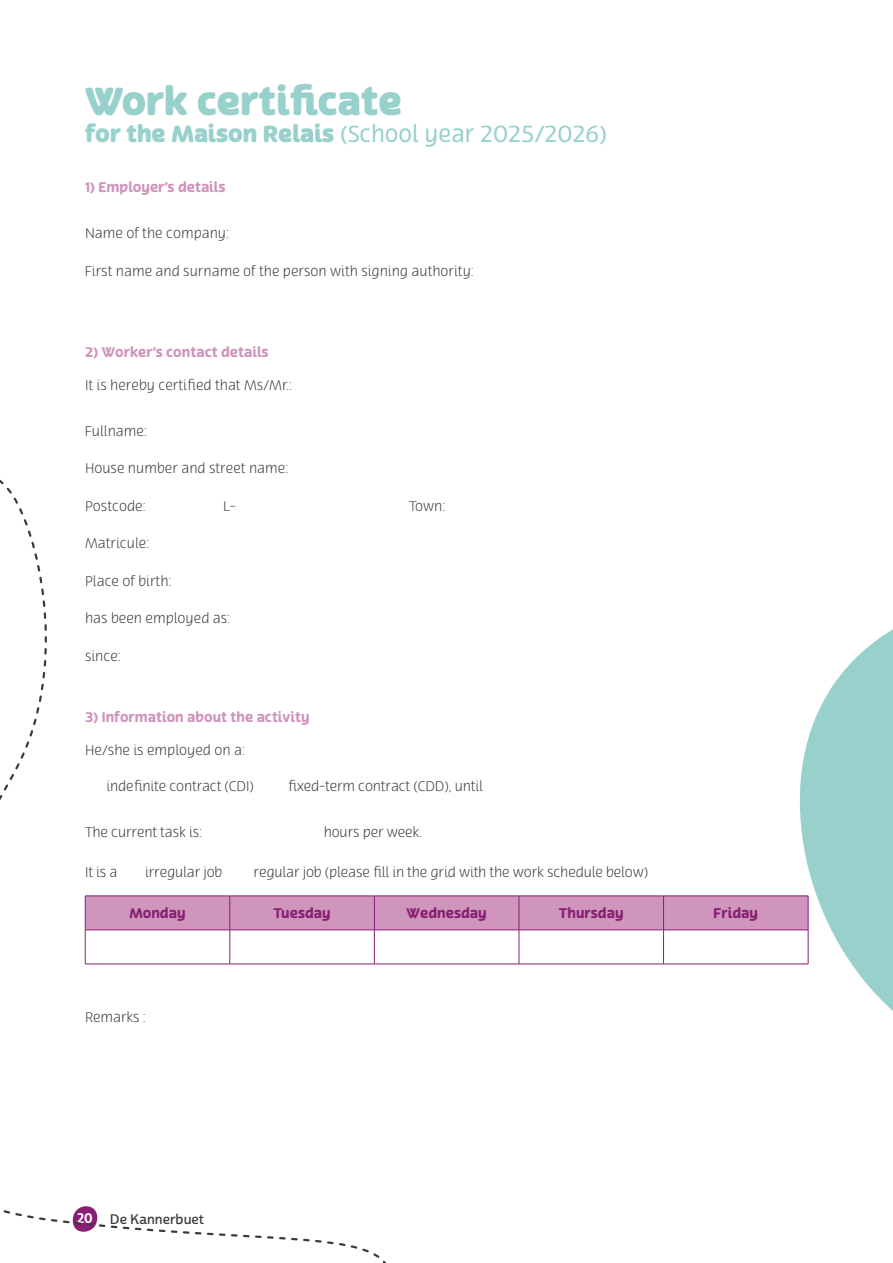
<style>
.page{position:relative;width:893px;height:1263px;background:#fff}
.page>*{position:absolute;margin:0;border:0;box-sizing:border-box;transform-origin:0 0}
.t1{font:900 37.5px "Terfens";color:#98d1cb}
.t2{font:22.5px "Terfens";color:#98d1cb}
.t3{font:300 13.5px "Terfens";color:#3c3c3b}
.t4{font:700 13.5px "Terfens";color:#cf95bc}
.t5{font:700 13.5px "Terfens";color:#881f72}
.t6{font:13.5px "Cabrito Sans Nor Dem";color:#3c3c3b}
.t7{font:13.5px "Cabrito Sans Nor Bol";color:#fff}
.s1{font-weight:900}
</style>
<div class="page">
<div style="left:389px;top:897px;width:385px;height:33px;background:#cf95bc"></div>
<hr style="left:374px;top:896px;width:145px;height:1px;background:#881f72">
<hr style="left:519px;top:896px;width:144px;height:1px;background:#881f72">
<hr style="left:519px;top:896px;width:1px;height:34px;background:#881f72">
<hr style="left:663px;top:896px;width:145px;height:1px;background:#881f72">
<hr style="left:663px;top:896px;width:1px;height:34px;background:#881f72">
<hr style="left:374px;top:930px;width:145px;height:1px;background:#881f72">
<hr style="left:519px;top:930px;width:144px;height:1px;background:#881f72">
<hr style="left:519px;top:930px;width:1px;height:34px;background:#881f72">
<hr style="left:663px;top:930px;width:145px;height:1px;background:#881f72">
<hr style="left:663px;top:930px;width:1px;height:34px;background:#881f72">
<hr style="left:374px;top:964px;width:145px;height:1px;background:#881f72">
<hr style="left:519px;top:964px;width:144px;height:1px;background:#881f72">
<hr style="left:663px;top:964px;width:145px;height:1px;background:#881f72">
<svg style="left:0;top:479px;width:389px;height:784px"></svg>
<svg style="left:799px;top:629px;width:94px;height:177px;fill:#98d1cb"></svg>
<svg style="left:774px;top:806px;width:119px;height:205px"></svg>
<p class="t1" style="left:85px;top:77px;width:318px">Work certificate</p>
<p class="t2" style="left:85px;top:120px;width:523px"><span class="s1">for the Maison Relais</span> (School year 2025/2026)</p>
<p class="t4" style="left:85px;top:179px;width:142px">1) Employer’s details</p>
<p class="t3" style="left:85px;top:226px;width:146px">Name of the company:</p>
<p class="t3" style="left:85px;top:263px;width:391px">First name and surname of the person with signing authority:</p>
<p class="t4" style="left:85px;top:343px;width:185px">2) Worker’s contact details</p>
<p class="t3" style="left:85px;top:377px;width:209px">It is hereby certified that Ms/Mr.:</p>
<p class="t3" style="left:85px;top:423px;width:64px">Fullname:</p>
<p class="t3" style="left:85px;top:461px;width:205px">House number and street name:</p>
<p class="t3" style="left:85px;top:498px;width:63px">Postcode:</p>
<p class="t3" style="left:223px;top:498px;width:14px">L-</p>
<p class="t3" style="left:409px;top:498px;width:38px">Town:</p>
<p class="t3" style="left:85px;top:536px;width:66px">Matricule:</p>
<p class="t3" style="left:85px;top:573px;width:88px">Place of birth:</p>
<p class="t3" style="left:85px;top:611px;width:147px">has been employed as:</p>
<p class="t3" style="left:85px;top:648px;width:38px">since:</p>
<p class="t4" style="left:85px;top:709px;width:226px">3) Information about the activity</p>
<p class="t3" style="left:85px;top:743px;width:162px">He/she is employed on a:</p>
<p class="t3" style="left:107px;top:778px;width:149px">indefinite contract (CDI)</p>
<p class="t3" style="left:288px;top:778px;width:196px">fixed-term contract (CDD), until</p>
<p class="t3" style="left:85px;top:824px;width:119px">The current task is:</p>
<p class="t3" style="left:324px;top:824px;width:100px">hours per week.</p>
<p class="t3" style="left:85px;top:864px;width:34px">It is a</p>
<p class="t3" style="left:145px;top:864px;width:79px">irregular job</p>
<p class="t3" style="left:254px;top:864px;width:396px">regular job (please fill in the grid with the work schedule below)</p>
<p class="t5" style="left:129px;top:905px;width:58px">Monday</p>
<p class="t5" style="left:273px;top:905px;width:59px">Tuesday</p>
<p class="t5" style="left:407px;top:905px;width:82px">Wednesday</p>
<p class="t5" style="left:559px;top:905px;width:66px">Thursday</p>
<p class="t5" style="left:714px;top:905px;width:46px">Friday</p>
<p class="t3" style="left:85px;top:1009px;width:63px">Remarks :</p>
<p class="t7" style="left:77px;top:1210px;width:17px">20</p>
<p class="t6" style="left:110px;top:1211px;width:96px">De Kannerbuet</p>
</div>
